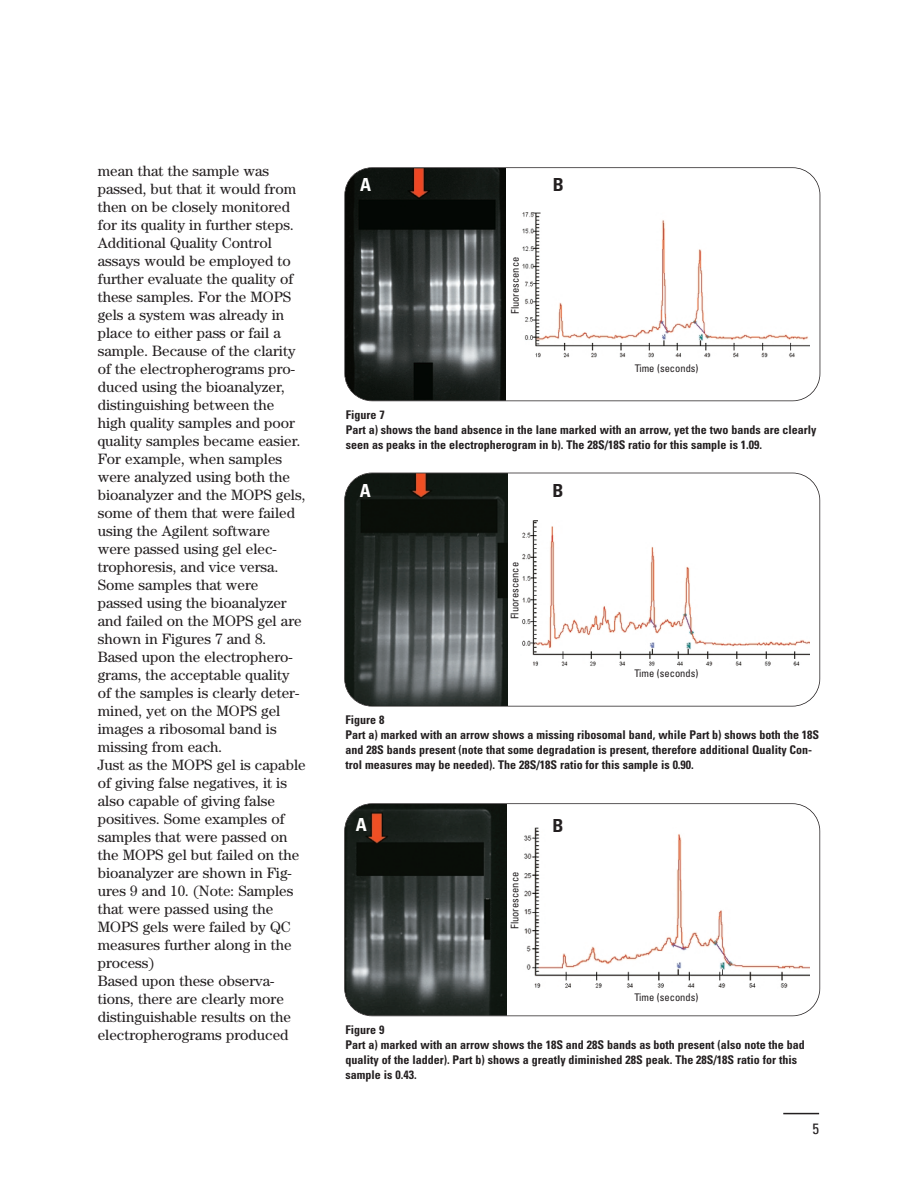
<style>
.page{position:relative;width:918px;height:1188px;background:#fff}
.page>*{position:absolute;margin:0;border:0;box-sizing:border-box;transform-origin:0 0}
.t1{font:700 condensed 18px "Univers";color:#fff}
.t2{font:700 condensed 18px "Univers";color:#231f20}
.t3{font:15px/18px "Century";color:#231f20}
.t4{font:condensed 15px "Univers";color:#231f20}
.t5{font:700 condensed 12px/15px "Univers";color:#231f20}
.t6{font:condensed 10.5px "Univers";color:#231f20}
</style>
<div class="page">
<img style="left:345px;top:806px;width:162px;height:210px">
<div style="left:344px;top:803px;width:476px;height:213px;border:2px solid #231f20;border-radius:28px"></div>
<img style="left:524px;top:827px;width:286px;height:161px">
<hr style="left:783px;top:1113px;width:36px;height:1px;background:#231f20">
<img style="left:345px;top:170px;width:161px;height:231px">
<div style="left:344px;top:167px;width:476px;height:234px;border:2px solid #231f20;border-radius:28px"></div>
<img style="left:522px;top:212px;width:288px;height:146px">
<img style="left:345px;top:473px;width:162px;height:231px">
<div style="left:344px;top:473px;width:476px;height:234px;border:2px solid #231f20;border-radius:28px"></div>
<img style="left:522px;top:520px;width:288px;height:146px">
<p class="t3" style="left:98px;top:163px;width:210px">mean that the sample was passed, but that it would from then on be closely monitored for its quality in further steps.<br>Additional Quality Control assays would be employed to further evaluate the quality of these samples. For the MOPS gels a system was already in place to either pass or fail a sample. Because of the clarity of the electropherograms pro&shy;duced using the bioanalyzer, distinguishing between the high quality samples and poor quality samples became easier.<br>For example, when samples were analyzed using both the bioanalyzer and the MOPS gels, some of them that were failed using the Agilent software were passed using gel elec&shy;trophoresis, and vice versa.<br>Some samples that were passed using the bioanalyzer and failed on the MOPS gel are shown in Figures 7 and 8.<br>Based upon the electrophero&shy;grams, the acceptable quality of the samples is clearly deter&shy;mined, yet on the MOPS gel images a ribosomal band is missing from each.<br>Just as the MOPS gel is capable of giving false negatives, it is also capable of giving false positives. Some examples of samples that were passed on the MOPS gel but failed on the bioanalyzer are shown in Fig&shy;ures 9 and 10. (Note: Samples that were passed using the<br>MOPS gels were failed by QC measures further along in the process)<br>Based upon these observa&shy;tions, there are clearly more distinguishable results on the electropherograms produced</p>
<p class="t1" style="left:360px;top:178px;width:12px">A</p>
<p class="t2" style="left:553px;top:178px;width:12px">B</p>
<p class="t6" style="left:511px;top:314px;width:59px;rotate:-90deg">Fluorescence</p>
<p class="t6" style="left:635px;top:364px;width:65px">Time (seconds)</p>
<p class="t5" style="left:346px;top:409px;width:472px">Figure 7<br>Part a) shows the band absence in the lane marked with an arrow, yet the two bands are clearly seen as peaks in the electropherogram in b). The 28S/18S ratio for this sample is 1.09.</p>
<p class="t1" style="left:360px;top:484px;width:12px">A</p>
<p class="t2" style="left:553px;top:484px;width:12px">B</p>
<p class="t6" style="left:511px;top:619px;width:59px;rotate:-90deg">Fluorescence</p>
<p class="t6" style="left:635px;top:670px;width:65px">Time (seconds)</p>
<p class="t5" style="left:346px;top:714px;width:475px">Figure 8<br>Part a) marked with an arrow shows a missing ribosomal band, while Part b) shows both the 18S and 28S bands present (note that some degradation is present, therefore additional Quality Con&shy;trol measures may be needed). The 28S/18S ratio for this sample is 0.90.</p>
<p class="t1" style="left:356px;top:818px;width:12px">A</p>
<p class="t2" style="left:553px;top:819px;width:12px">B</p>
<p class="t6" style="left:511px;top:929px;width:59px;rotate:-90deg">Fluorescence</p>
<p class="t6" style="left:635px;top:993px;width:65px">Time (seconds)</p>
<p class="t5" style="left:346px;top:1024px;width:461px">Figure 9<br>Part a) marked with an arrow shows the 18S and 28S bands as both present (also note the bad quality of the ladder). Part b) shows a greatly diminished 28S peak. The 28S/18S ratio for this sample is 0.43.</p>
<p class="t4" style="left:812px;top:1123px;width:8px">5</p>
</div>
